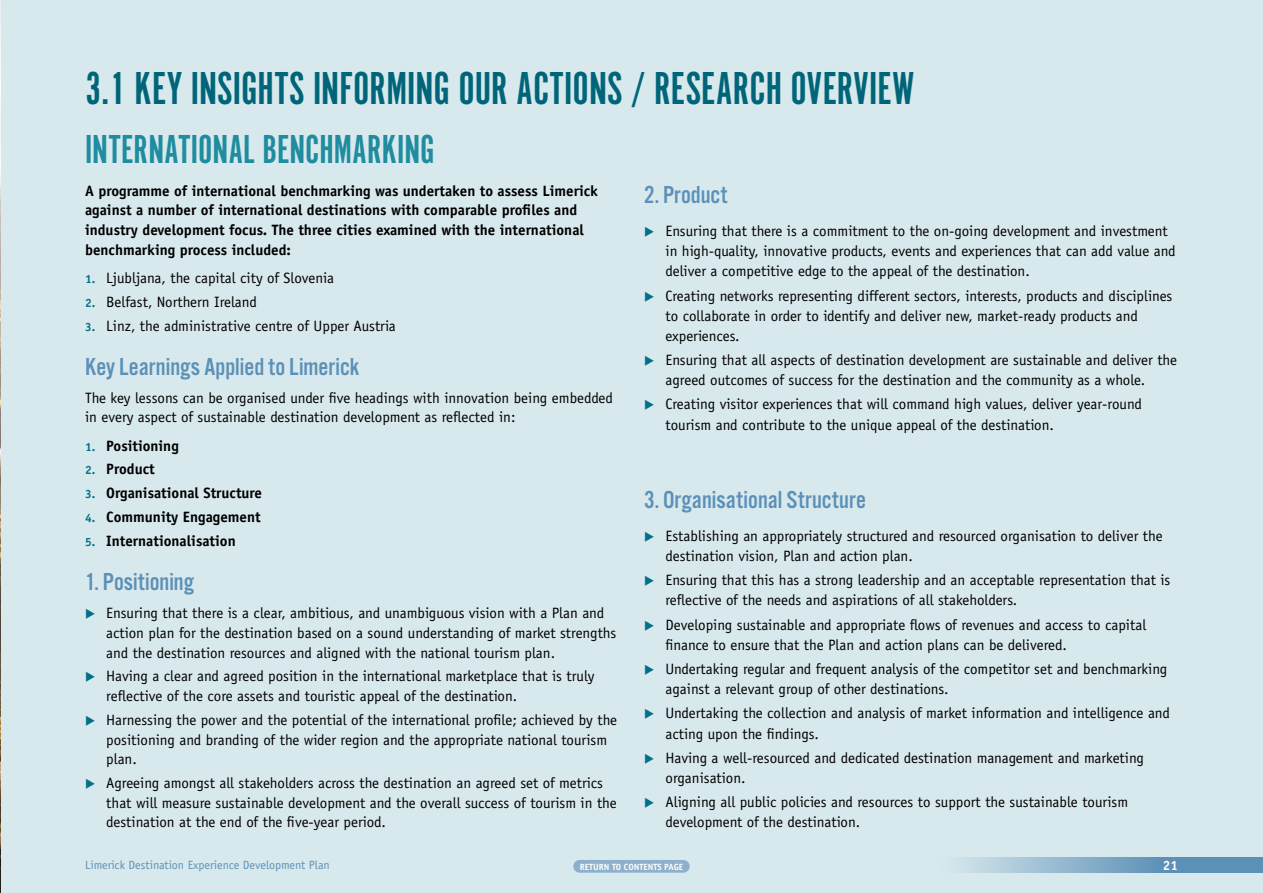
<style>
.page{position:relative;width:1263px;height:893px;background:#d8e9ed}
.page>*{position:absolute;margin:0;border:0;box-sizing:border-box;transform-origin:0 0}
.t1{font:48px "Alternate Got No 1 D";color:#006579}
.t2{font:42px "Alternate Got No 1 D";color:#1f8c9f}
.t3{font:25.5px "Alternate Got No 3 D";color:#5c90b7}
.t4{font:15px/20.1px "Officina Sans Std";color:#000}
.t5{font:700 15px/19.6px "Officina Sans Std";color:#000}
.t6{font:700 13.5px "Officina Sans Std";color:#fff}
.t7{font:12px "Officina Sans Std";color:#5c90b7}
.t8{font:700 9px "Officina Sans Std";color:#fff}
.s1{font-weight:700;font-size:12px;color:#007188}
.s2{font-size:12px;color:#007188}
</style>
<div class="page">
<img style="left:0;top:0;width:1px;height:893px">
<svg style="left:962px;top:857px;width:301px;height:16px;background:#82abc7"></svg>
<div style="left:573px;top:860px;width:117px;height:13px;background:#8db1cd;border-radius:6px"></div>
<h1 class="t1" style="left:85px;top:63px;width:831px">3.1 KEY INSIGHTS INFORMING OUR ACTIONS / RESEARCH OVERVIEW</h1>
<h2 class="t2" style="left:85px;top:127px;width:351px">INTERNATIONAL BENCHMARKING</h2>
<p class="t5" style="left:85px;top:181px;width:514px">A programme of international benchmarking was undertaken to assess Limerick against a number of international destinations with comparable profiles and industry development focus. The three cities examined with the international benchmarking process included:</p>
<p class="t4" style="left:85px;top:268px;width:251px"><span class="s1">1.</span> Ljubljana, the capital city of Slovenia</p>
<p class="t4" style="left:85px;top:292px;width:173px"><span class="s1">2.</span> Belfast, Northern Ireland</p>
<p class="t4" style="left:85px;top:315px;width:312px"><span class="s1">3.</span> Linz, the administrative centre of Upper Austria</p>
<h3 class="t3" style="left:85px;top:353px;width:276px">Key Learnings Applied to Limerick</h3>
<p class="t4" style="left:85px;top:388px;width:529px;line-height:19.6px">The key lessons can be organised under five headings with innovation being embedded in every aspect of sustainable destination development as reflected in:</p>
<p class="t5" style="left:85px;top:435px;width:95px"><span class="s2">1.</span> Positioning</p>
<p class="t5" style="left:85px;top:459px;width:71px"><span class="s2">2.</span> Product</p>
<p class="t5" style="left:85px;top:483px;width:179px"><span class="s2">3.</span> Organisational Structure</p>
<p class="t5" style="left:85px;top:507px;width:177px"><span class="s2">4.</span> Community Engagement</p>
<p class="t5" style="left:85px;top:531px;width:152px"><span class="s2">5.</span> Internationalisation</p>
<h3 class="t3" style="left:85px;top:568px;width:111px">1. Positioning</h3>
<p class="t4" style="left:106px;top:603px;width:511px;line-height:19.6px">Ensuring that there is a clear, ambitious, and unambiguous vision with a Plan and action plan for the destination based on a sound understanding of market strengths and the destination resources and aligned with the national tourism plan.</p>
<p class="t4" style="left:106px;top:666px;width:490px;line-height:19.6px">Having a clear and agreed position in the international marketplace that is truly reflective of the core assets and touristic appeal of the destination.</p>
<p class="t4" style="left:106px;top:710px;width:512px;line-height:19.6px">Harnessing the power and the potential of the international profile; achieved by the positioning and branding of the wider region and the appropriate national tourism plan.</p>
<p class="t4" style="left:106px;top:773px;width:512px;line-height:19.6px">Agreeing amongst all stakeholders across the destination an agreed set of metrics that will measure sustainable development and the overall success of tourism in the destination at the end of the five-year period.</p>
<h3 class="t3" style="left:644px;top:181px;width:85px">2. Product</h3>
<p class="t4" style="left:665px;top:221px;width:512px">Ensuring that there is a commitment to the on-going development and investment in high-quality, innovative products, events and experiences that can add value and deliver a competitive edge to the appeal of the destination.</p>
<p class="t4" style="left:665px;top:285px;width:508px">Creating networks representing different sectors, interests, products and disciplines to collaborate in order to identify and deliver new, market-ready products and experiences.</p>
<p class="t4" style="left:665px;top:350px;width:513px">Ensuring that all aspects of destination development are sustainable and deliver the agreed outcomes of success for the destination and the community as a whole.</p>
<p class="t4" style="left:665px;top:394px;width:478px">Creating visitor experiences that will command high values, deliver year-round tourism and contribute to the unique appeal of the destination.</p>
<h3 class="t3" style="left:644px;top:486px;width:223px">3. Organisational Structure</h3>
<p class="t4" style="left:665px;top:526px;width:499px">Establishing an appropriately structured and resourced organisation to deliver the destination vision, Plan and action plan.</p>
<p class="t4" style="left:665px;top:570px;width:506px">Ensuring that this has a strong leadership and an acceptable representation that is reflective of the needs and aspirations of all stakeholders.</p>
<p class="t4" style="left:665px;top:615px;width:482px">Developing sustainable and appropriate flows of revenues and access to capital finance to ensure that the Plan and action plans can be delivered.</p>
<p class="t4" style="left:665px;top:659px;width:503px">Undertaking regular and frequent analysis of the competitor set and benchmarking against a relevant group of other destinations.</p>
<p class="t4" style="left:665px;top:703px;width:506px">Undertaking the collection and analysis of market information and intelligence and acting upon the findings.</p>
<p class="t4" style="left:665px;top:748px;width:480px">Having a well-resourced and dedicated destination management and marketing organisation.</p>
<p class="t4" style="left:665px;top:792px;width:464px">Aligning all public policies and resources to support the sustainable tourism development of the destination.</p>
<p class="t7" style="left:85px;top:858px;width:246px">Limerick Destination Experience Development Plan</p>
<p class="t8" style="left:580px;top:861px;width:105px">RETURN TO CONTENTS PAGE</p>
<p class="t6" style="left:1163px;top:857px;width:17px">21</p>
</div>
